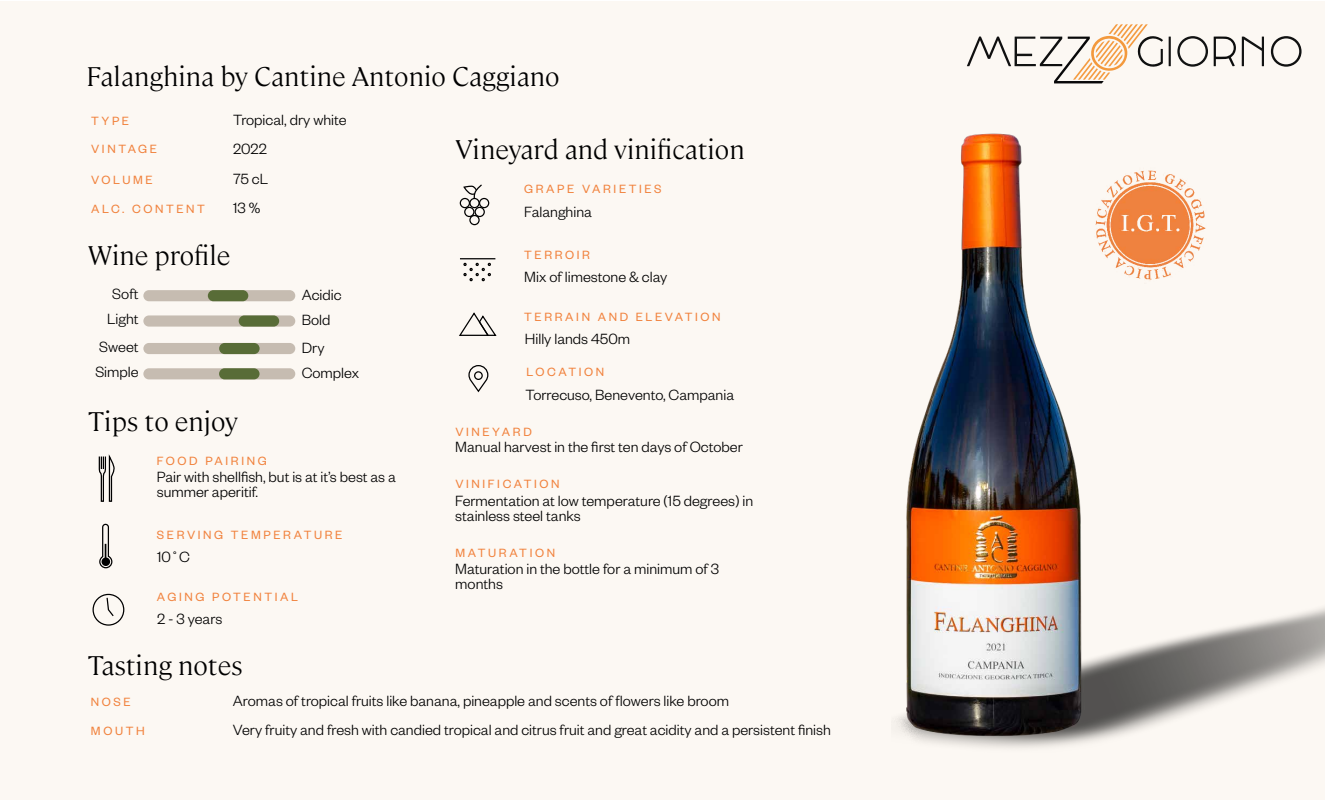
<style>
.page{position:relative;width:1325px;height:800px;background:#fff}
.page>*{position:absolute;margin:0;border:0;box-sizing:border-box;transform-origin:0 0}
.t1{font:300 26.88px "Cambon";color:#000}
.t2{font:300 16.25px/15.2px "Founders Grotesk";color:#000}
.t3{font:13.12px "Founders Grotesk";letter-spacing:.2em;color:#f1823d}
</style>
<div class="page">
<div style="left:0;top:2px;width:1325px;height:798px;background:#fcf8f3"></div>
<svg style="left:1177px;top:36px;width:31px;height:31px"></svg>
<svg style="left:1271px;top:36px;width:31px;height:31px"></svg>
<svg style="left:1214px;top:36px;width:22px;height:30px"></svg>
<svg style="left:1242px;top:37px;width:22px;height:29px"></svg>
<hr style="left:1169px;top:37px;width:2px;height:29px;background:#131313">
<svg style="left:967px;top:24px;width:196px;height:59px"></svg>
<svg style="left:98px;top:455px;width:17px;height:47px"></svg>
<svg style="left:99px;top:523px;width:14px;height:46px"></svg>
<div style="left:143px;top:290px;width:152px;height:11px;background:#c6bcb1;border-radius:6px"></div>
<div style="left:208px;top:290px;width:40px;height:11px;background:#586c37;border-radius:6px"></div>
<div style="left:143px;top:315px;width:152px;height:12px;background:#c6bcb1;border-radius:6px"></div>
<div style="left:239px;top:315px;width:40px;height:12px;background:#586c37;border-radius:6px"></div>
<div style="left:143px;top:343px;width:152px;height:11px;background:#c6bcb1;border-radius:6px"></div>
<div style="left:219px;top:343px;width:41px;height:11px;background:#586c37;border-radius:6px"></div>
<div style="left:143px;top:368px;width:152px;height:11px;background:#c6bcb1;border-radius:6px"></div>
<div style="left:219px;top:368px;width:41px;height:11px;background:#586c37;border-radius:6px"></div>
<div style="left:93px;top:594px;width:31px;height:32px;border:1px solid #000;border-radius:50%"></div>
<svg style="left:106px;top:596px;width:9px;height:21px"></svg>
<svg style="left:460px;top:184px;width:29px;height:41px"></svg>
<svg style="left:459px;top:312px;width:38px;height:24px"></svg>
<hr style="left:460px;top:258px;width:35px;height:1px;background:#000">
<svg style="left:463px;top:263px;width:28px;height:18px"></svg>
<svg style="left:468px;top:365px;width:21px;height:28px"></svg>
<img style="left:896px;top:133px;width:429px;height:615px">
<img style="left:1095px;top:166px;width:111px;height:119px">
<h1 class="t1" style="left:86px;top:56px;width:475px">Falanghina by Cantine Antonio Caggiano</h1>
<p class="t3" style="left:91px;top:112px;width:39px">TYPE</p>
<p class="t2" style="left:233px;top:111px;width:115px">Tropical, dry white</p>
<p class="t3" style="left:91px;top:141px;width:68px">VINTAGE</p>
<p class="t3" style="left:91px;top:172px;width:63px">VOLUME</p>
<p class="t3" style="left:91px;top:201px;width:115px">ALC. CONTENT</p>
<p class="t2" style="left:233px;top:140px;width:35px">2022</p>
<p class="t2" style="left:233px;top:163px;width:37px;line-height:29.4px">75 cL<br>13 %</p>
<h1 class="t1" style="left:88px;top:236px;width:144px">Wine profile</h1>
<p class="t2" style="left:112px;top:285px;width:28px">Soft</p>
<p class="t2" style="left:302px;top:286px;width:41px">Acidic</p>
<p class="t2" style="left:107px;top:310px;width:33px">Light</p>
<p class="t2" style="left:302px;top:311px;width:30px">Bold</p>
<p class="t2" style="left:99px;top:338px;width:41px">Sweet</p>
<p class="t2" style="left:302px;top:339px;width:24px">Dry</p>
<p class="t2" style="left:95px;top:363px;width:45px">Simple</p>
<p class="t2" style="left:302px;top:364px;width:59px">Complex</p>
<h1 class="t1" style="left:88px;top:402px;width:151px">Tips to enjoy</h1>
<p class="t3" style="left:157px;top:452px;width:111px">FOOD PAIRING</p>
<p class="t2" style="left:157px;top:468px;width:241px">Pair with shellfish, but is at it’s best as a summer aperitif.</p>
<p class="t3" style="left:157px;top:526px;width:187px">SERVING TEMPERATURE</p>
<p class="t2" style="left:157px;top:549px;width:34px">10˚C</p>
<p class="t3" style="left:157px;top:589px;width:143px">AGING POTENTIAL</p>
<p class="t2" style="left:157px;top:611px;width:67px">2 - 3 years</p>
<h1 class="t1" style="left:88px;top:646px;width:156px">Tasting notes</h1>
<h1 class="t1" style="left:455px;top:130px;width:291px">Vineyard and vinification</h1>
<p class="t3" style="left:524px;top:181px;width:139px">GRAPE VARIETIES</p>
<p class="t2" style="left:524px;top:204px;width:69px">Falanghina</p>
<p class="t3" style="left:524px;top:246px;width:67px">TERROIR</p>
<p class="t2" style="left:524px;top:269px;width:145px">Mix of limestone &amp; clay</p>
<p class="t3" style="left:524px;top:309px;width:198px">TERRAIN AND ELEVATION</p>
<p class="t2" style="left:525px;top:331px;width:107px">Hilly lands 450m</p>
<p class="t3" style="left:527px;top:364px;width:79px">LOCATION</p>
<p class="t2" style="left:526px;top:386px;width:210px">Torrecuso, Benevento, Campania</p>
<p class="t3" style="left:455px;top:424px;width:78px">VINEYARD</p>
<p class="t2" style="left:455px;top:439px;width:289px">Manual harvest in the first ten days of October</p>
<p class="t3" style="left:455px;top:476px;width:106px">VINIFICATION</p>
<p class="t2" style="left:455px;top:493px;width:299px">Fermentation at low temperature (15 degrees) in stainless steel tanks</p>
<p class="t3" style="left:455px;top:544px;width:101px">MATURATION</p>
<p class="t2" style="left:455px;top:560px;width:265px">Maturation in the bottle for a minimum of 3 months</p>
<p class="t3" style="left:91px;top:694px;width:41px">NOSE</p>
<p class="t2" style="left:233px;top:693px;width:498px">Aromas of tropical fruits like banana, pineapple and scents of flowers like broom</p>
<p class="t3" style="left:91px;top:723px;width:55px">MOUTH</p>
<p class="t2" style="left:233px;top:722px;width:600px">Very fruity and fresh with candied tropical and citrus fruit and great acidity and a persistent finish</p>
</div>
